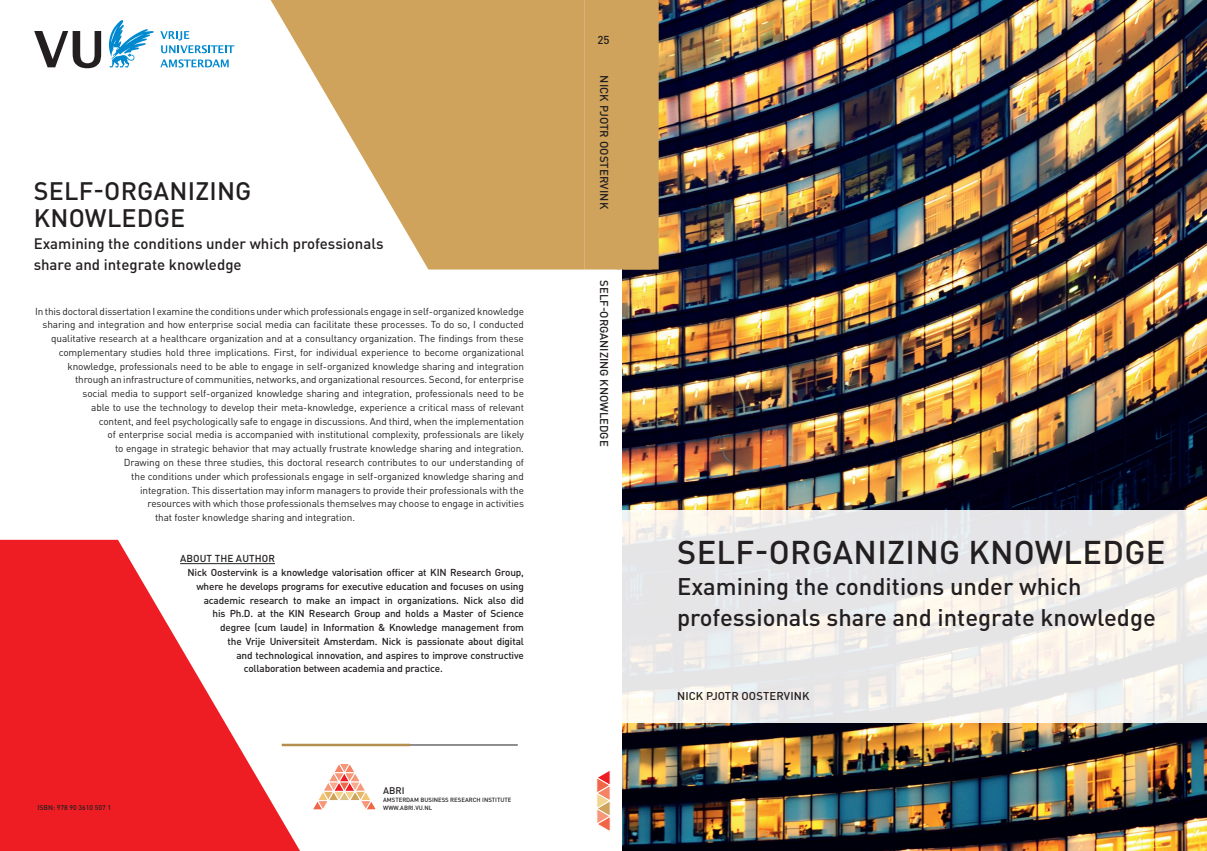
<style>
.page{position:relative;width:1207px;height:851px;background:#fff}
.page>*{position:absolute;margin:0;border:0;box-sizing:border-box;transform-origin:0 0}
.t1{font:500 32.5px "DINOT";letter-spacing:.01em;color:#231f20}
.t2{font:500 25px/27.5px "DINOT";letter-spacing:.01em;color:#231f20}
.t3{font:500 23.75px/31.2px "DINOT";color:#231f20}
.t4{font:500 15px/21.2px "DINOT";color:#231f20}
.t5{font:500 11.38px "DINOT";letter-spacing:.01em;color:#231f20}
.t6{font:500 11.25px "DINOT";color:#231f20}
.t7{font:10px "DINOT";letter-spacing:-.01em;color:#231f20}
.t8{font:500 10px "DINOT";letter-spacing:-.015em;color:#231f20}
.t9{font:500 10px "DINOT";letter-spacing:.01em;color:#231f20}
.t10{font:500 9.62px "DINOT";color:#231f20}
.t11{font:500 6.88px "DINOT";color:#231f20}
.t12{font:500 6.75px/7.5px "DINOT";color:#231f20;text-align:right}
.t13{font:500 6px/7.9px "DINOT";color:#231f20}
.s1{color:#ee1d23}
</style>
<div class="page">
<img style="left:622px;top:0;width:584px;height:850px">
<svg style="left:622px;top:510px;width:584px;height:213px;background:#edebe9"></svg>
<hr style="left:303px;top:744px;width:215px;height:1px;background:#231f20">
<hr style="left:282px;top:743px;width:128px;height:3px;background:#b38e4e">
<svg style="left:0;top:539px;width:300px;height:311px;fill:#ee1d23"></svg>
<svg style="left:270px;top:0;width:316px;height:270px;fill:#cfa35b"></svg>
<div style="left:584px;top:0;width:74px;height:269px;background:#cfa35b"></div>
<svg style="left:34px;top:31px;width:67px;height:37px"></svg>
<svg style="left:109px;top:20px;width:45px;height:47px"></svg>
<svg style="left:160px;top:31px;width:74px;height:22px"></svg>
<svg style="left:160px;top:59px;width:69px;height:8px"></svg>
<svg style="left:313px;top:764px;width:63px;height:45px"></svg>
<svg style="left:596px;top:771px;width:14px;height:60px"></svg>
<hr style="left:180px;top:563px;width:95px;height:1px;background:#231f20">
<h2 class="t2" style="left:34px;top:176px;width:219px">SELF-ORGANIZING<br>KNOWLEDGE</h2>
<h3 class="t4" style="left:34px;top:232px;width:351px">Examining the conditions under which professionals share and integrate knowledge</h3>
<p class="t7" style="left:35px;top:304px;width:490px">In this doctoral dissertation I examine the conditions under which professionals engage in self-organized knowledge</p>
<p class="t7" style="left:43px;top:318px;width:483px">sharing and integration and how enterprise social media can facilitate these processes. To do so, I conducted</p>
<p class="t7" style="left:51px;top:331px;width:474px">qualitative research at a healthcare organization and at a consultancy organization. The findings from these</p>
<p class="t7" style="left:59px;top:345px;width:467px">complementary studies hold three implications. First, for individual experience to become organizational</p>
<p class="t7" style="left:68px;top:359px;width:458px">knowledge, professionals need to be able to engage in self-organized knowledge sharing and integration</p>
<p class="t7" style="left:75px;top:373px;width:450px">through an infrastructure of communities, networks, and organizational resources. Second, for enterprise</p>
<p class="t7" style="left:83px;top:386px;width:443px">social media to support self-organized knowledge sharing and integration, professionals need to be</p>
<p class="t7" style="left:91px;top:400px;width:434px">able to use the technology to develop their meta-knowledge, experience a critical mass of relevant</p>
<p class="t7" style="left:99px;top:414px;width:427px">content, and feel psychologically safe to engage in discussions. And third, when the implementation</p>
<p class="t7" style="left:108px;top:428px;width:418px">of enterprise social media is accompanied with institutional complexity, professionals are likely</p>
<p class="t7" style="left:115px;top:441px;width:410px">to engage in strategic behavior that may actually frustrate knowledge sharing and integration.</p>
<p class="t7" style="left:124px;top:455px;width:402px">Drawing on these three studies, this doctoral research contributes to our understanding of</p>
<p class="t7" style="left:131px;top:469px;width:394px">the conditions under which professionals engage in self-organized knowledge sharing and</p>
<p class="t7" style="left:140px;top:483px;width:385px">integration. This dissertation may inform managers to provide their professionals with the</p>
<p class="t7" style="left:148px;top:496px;width:378px">resources with which those professionals themselves may choose to engage in activities</p>
<p class="t7" style="left:155px;top:510px;width:201px">that foster knowledge sharing and integration.</p>
<p class="t9" style="left:180px;top:551px;width:96px">ABOUT THE AUTHOR</p>
<p class="t8" style="left:188px;top:565px;width:338px">Nick Oostervink is a knowledge valorisation officer at KIN Research Group,</p>
<p class="t8" style="left:196px;top:579px;width:329px">where he develops programs for executive education and focuses on using</p>
<p class="t8" style="left:204px;top:593px;width:322px">academic research to make an impact in organizations. Nick also did</p>
<p class="t8" style="left:213px;top:606px;width:313px">his Ph.D. at the KIN Research Group and holds a Master of Science</p>
<p class="t8" style="left:220px;top:620px;width:305px">degree (cum laude) in Information &amp; Knowledge management from</p>
<p class="t8" style="left:228px;top:634px;width:298px">the Vrije Universiteit Amsterdam. Nick is passionate about digital</p>
<p class="t8" style="left:236px;top:648px;width:289px">and technological innovation, and aspires to improve constructive</p>
<p class="t8" style="left:244px;top:661px;width:200px">collaboration between academia and practice.</p>
<p class="t11" style="left:37px;top:802px;width:75px">ISBN: 978 90 3610 507 1</p>
<p class="t10" style="left:383px;top:783px;width:23px">ABRI</p>
<p class="t13" style="left:383px;top:795px;width:130px">AMSTERDAM BUSINESS RESEARCH INSTITUTE<br>WWW.ABRI.VU.NL</p>
<p class="t12" style="left:372px;top:789px;width:43px">AMSTERDAM<br><span class="s1">IN</span> SCIENCE,<br>BUSINESS</p>
<p class="t5" style="left:597px;top:32px;width:14px">25</p>
<p class="t5" style="left:612px;top:75px;width:135px;rotate:90deg">NICK PJOTR OOSTERVINK</p>
<p class="t6" style="left:612px;top:280px;width:168px;rotate:90deg">SELF-ORGANIZING KNOWLEDGE</p>
<h1 class="t1" style="left:677px;top:530px;width:490px">SELF-ORGANIZING KNOWLEDGE</h1>
<h3 class="t3" style="left:677px;top:569px;width:480px">Examining the conditions under which professionals share and integrate knowledge</h3>
<p class="t6" style="left:677px;top:688px;width:134px">NICK PJOTR OOSTERVINK</p>
</div>
